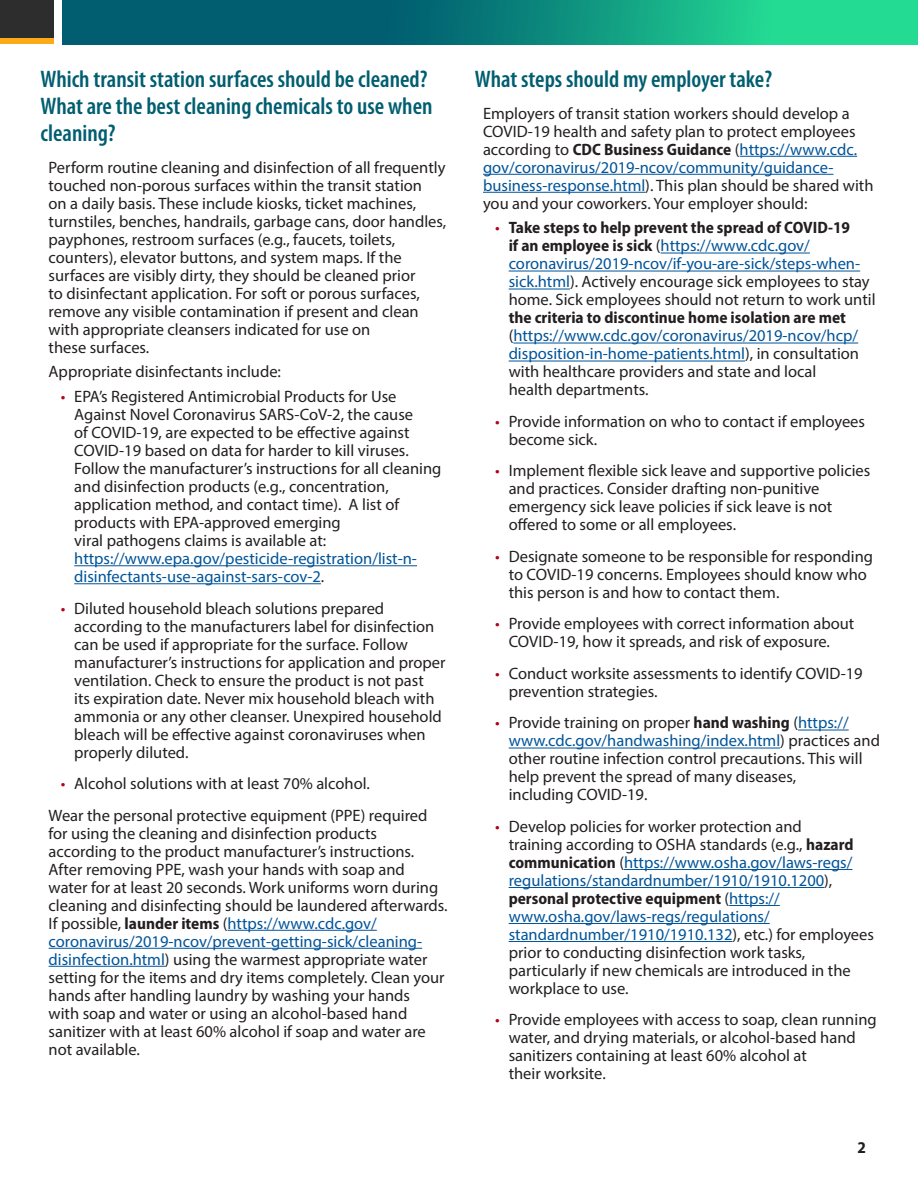
<style>
.page{position:relative;width:918px;height:1188px;background:#fff}
.page>*{position:absolute;margin:0;border:0;box-sizing:border-box;transform-origin:0 0}
.H2_headers_SMALL{font:600 condensed 24px/27px "Myriad Pro";color:#005e70}
.L1_myriad_list_bulle{font:16.5px/18px "Myriad Pro";color:#231f20}
.p_myriad{font:16.5px/18px "Myriad Pro";color:#231f20}
.p_myriad-2{font:700 semi-condensed 16.5px "Myriad Pro";color:#231f20}
.s1{color:#b3001e}
.s2{color:#005499}
.s3{font-weight:700;font-stretch:semi-condensed}
</style>
<div class="page">
<hr style="left:74px;top:565px;width:343px;height:1px;background:#005499">
<hr style="left:74px;top:583px;width:247px;height:1px;background:#005499">
<hr style="left:228px;top:930px;width:149px;height:1px;background:#005499">
<hr style="left:49px;top:948px;width:373px;height:1px;background:#005499">
<hr style="left:49px;top:966px;width:116px;height:1px;background:#005499">
<hr style="left:740px;top:156px;width:117px;height:1px;background:#005499">
<hr style="left:483px;top:174px;width:351px;height:1px;background:#005499">
<hr style="left:483px;top:192px;width:162px;height:1px;background:#005499">
<hr style="left:661px;top:253px;width:149px;height:1px;background:#005499">
<hr style="left:509px;top:271px;width:351px;height:1px;background:#005499">
<hr style="left:509px;top:289px;width:61px;height:1px;background:#005499">
<hr style="left:513px;top:343px;width:345px;height:1px;background:#005499">
<hr style="left:509px;top:361px;width:236px;height:1px;background:#005499">
<hr style="left:798px;top:730px;width:51px;height:1px;background:#005499">
<hr style="left:509px;top:748px;width:271px;height:1px;background:#005499">
<hr style="left:624px;top:869px;width:228px;height:1px;background:#005499">
<hr style="left:509px;top:887px;width:315px;height:1px;background:#005499">
<hr style="left:729px;top:905px;width:51px;height:1px;background:#005499">
<hr style="left:509px;top:923px;width:261px;height:1px;background:#005499">
<hr style="left:509px;top:941px;width:223px;height:1px;background:#005499">
<div style="left:0;top:37px;width:54px;height:7px;background:#fbab18"></div>
<div style="left:0;top:0;width:54px;height:38px;background:#2d2d2d"></div>
<svg style="left:62px;top:0;width:856px;height:44px"></svg>
<h2 class="H2_headers_SMALL" style="left:40px;top:66px;width:394px">Which transit station surfaces should be cleaned?<br>What are the best cleaning chemicals to use when cleaning?</h2>
<p class="p_myriad" style="left:49px;top:158px;width:399px">Perform routine cleaning and disinfection of all frequently touched non-porous surfaces within the transit station<br>on a daily basis. These include kiosks, ticket machines, turnstiles, benches, handrails, garbage cans, door handles, payphones, restroom surfaces (e.g., faucets, toilets, counters), elevator buttons, and system maps. If the surfaces are visibly dirty, they should be cleaned prior<br>to disinfectant application. For soft or porous surfaces, remove any visible contamination if present and clean with appropriate cleansers indicated for use on<br>these surfaces.</p>
<p class="p_myriad" style="left:49px;top:363px;width:234px">Appropriate disinfectants include:</p>
<p class="L1_myriad_list_bulle" style="left:74px;top:387px;width:369px;text-indent:-14px"><span class="s1">•</span> EPA’s Registered Antimicrobial Products for Use Against Novel Coronavirus SARS-CoV-2, the cause<br>of COVID-19, are expected to be effective against COVID-19 based on data for harder to kill viruses.<br>Follow the manufacturer’s instructions for all cleaning and disinfection products (e.g., concentration, application method, and contact time). A list of products with EPA-approved emerging<br>viral pathogens claims is available at: <span class="s2">https://www.epa.gov/pesticide-registration/list-n&shy;disinfectants-use-against-sars-cov-2</span>.</p>
<p class="L1_myriad_list_bulle" style="left:74px;top:599px;width:373px;text-indent:-14px"><span class="s1">•</span> Diluted household bleach solutions prepared according to the manufacturers label for disinfection can be used if appropriate for the surface. Follow manufacturer’s instructions for application and proper ventilation. Check to ensure the product is not past<br>its expiration date. Never mix household bleach with ammonia or any other cleanser. Unexpired household bleach will be effective against coronaviruses when properly diluted.</p>
<p class="L1_myriad_list_bulle" style="left:61px;top:774px;width:311px"><span class="s1">•</span> Alcohol solutions with at least 70% alcohol.</p>
<p class="p_myriad" style="left:49px;top:806px;width:401px">Wear the personal protective equipment (PPE) required for using the cleaning and disinfection products according to the product manufacturer’s instructions.<br>After removing PPE, wash your hands with soap and water for at least 20 seconds. Work uniforms worn during cleaning and disinfecting should be laundered afterwards.<br>If possible, <span class="s3">launder items</span> (<span class="s2">https://www.cdc.gov/ coronavirus/2019-ncov/prevent-getting-sick/cleaning&shy;disinfection.html</span>) using the warmest appropriate water setting for the items and dry items completely. Clean your hands after handling laundry by washing your hands<br>with soap and water or using an alcohol-based hand sanitizer with at least 60% alcohol if soap and water are not available.</p>
<h2 class="H2_headers_SMALL" style="left:475px;top:66px;width:299px">What steps should my employer take?</h2>
<p class="p_myriad" style="left:483px;top:104px;width:392px">Employers of transit station workers should develop a COVID-19 health and safety plan to protect employees according to <span class="s3">CDC Business Guidance</span> (<span class="s2">https://www.cdc. gov/coronavirus/2019-ncov/community/guidance&shy;business-response.html</span>). This plan should be shared with you and your coworkers. Your employer should:</p>
<p class="L1_myriad_list_bulle" style="left:509px;top:219px;width:368px;text-indent:-14px"><span class="s1">•</span> <span class="s3">Take steps to help prevent the spread of COVID-19<br>if an employee is sick</span> (<span class="s2">https://www.cdc.gov/ coronavirus/2019-ncov/if-you-are-sick/steps-when&shy;sick.html</span>). Actively encourage sick employees to stay home. Sick employees should not return to work until <span class="s3">the criteria to discontinue home isolation are met </span>(<span class="s2">https://www.cdc.gov/coronavirus/2019-ncov/hcp/ disposition-in-home-patients.html</span>), in consultation with healthcare providers and state and local<br>health departments.</p>
<p class="L1_myriad_list_bulle" style="left:509px;top:412px;width:358px;text-indent:-14px"><span class="s1">•</span> Provide information on who to contact if employees become sick.</p>
<p class="L1_myriad_list_bulle" style="left:509px;top:462px;width:363px;text-indent:-14px"><span class="s1">•</span> Implement flexible sick leave and supportive policies and practices. Consider drafting non-punitive emergency sick leave policies if sick leave is not offered to some or all employees.</p>
<p class="L1_myriad_list_bulle" style="left:509px;top:547px;width:366px;text-indent:-14px"><span class="s1">•</span> Designate someone to be responsible for responding to COVID-19 concerns. Employees should know who this person is and how to contact them.</p>
<p class="L1_myriad_list_bulle" style="left:509px;top:615px;width:347px;text-indent:-14px"><span class="s1">•</span> Provide employees with correct information about<br>COVID-19, how it spreads, and risk of exposure.</p>
<p class="L1_myriad_list_bulle" style="left:509px;top:664px;width:356px;text-indent:-14px"><span class="s1">•</span> Conduct worksite assessments to identify COVID-19 prevention strategies.</p>
<p class="L1_myriad_list_bulle" style="left:509px;top:714px;width:373px;text-indent:-14px"><span class="s1">•</span> Provide training on proper <span class="s3">hand washing</span> (<span class="s2">https:// www.cdc.gov/handwashing/index.html</span>) practices and other routine infection control precautions. This will help prevent the spread of many diseases,<br>including COVID-19.</p>
<p class="L1_myriad_list_bulle" style="left:509px;top:817px;width:367px;text-indent:-14px"><span class="s1">•</span> Develop policies for worker protection and<br>training according to OSHA standards (e.g., <span class="s3">hazard communication</span> (<span class="s2">https://www.osha.gov/laws-regs/ regulations/standardnumber/1910/1910.1200</span>), <span class="s3">personal protective equipment</span> (<span class="s2">https:// www.osha.gov/laws-regs/regulations/ standardnumber/1910/1910.132</span>), etc.) for employees prior to conducting disinfection work tasks, particularly if new chemicals are introduced in the workplace to use.</p>
<p class="L1_myriad_list_bulle" style="left:509px;top:1011px;width:370px;text-indent:-14px"><span class="s1">•</span> Provide employees with access to soap, clean running water, and drying materials, or alcohol-based hand sanitizers containing at least 60% alcohol at<br>their worksite.</p>
<p class="p_myriad-2" style="left:858px;top:1138px;width:10px">2</p>
</div>
